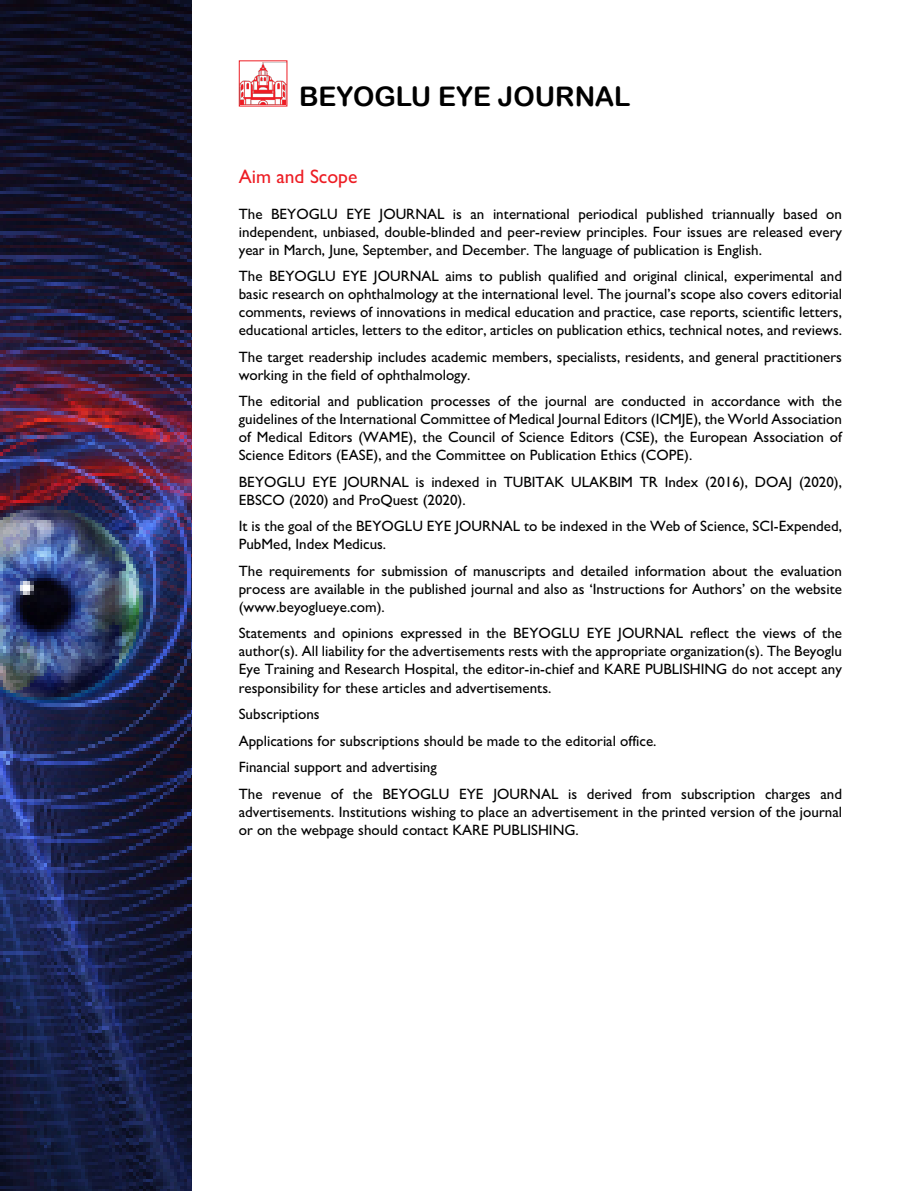
<style>
.page{position:relative;width:915px;height:1191px;background:#fff}
.page>*{position:absolute;margin:0;border:0;box-sizing:border-box;transform-origin:0 0}
.t1{font:27px "Arial Rounded MT Bold";color:#000}
.t2{font:500 19.5px "Gill Sans MT Pro";color:#ed1d24}
.t3{font:500 15px/18px "Gill Sans MT Pro";color:#000;text-align:justify}
</style>
<div class="page">
<div style="left:239px;top:60px;width:48px;height:47px;border:1px solid #ed1d24"></div>
<img style="left:240px;top:63px;width:46px;height:42px">
<img style="left:0;top:0;width:191px;height:1191px">
<h1 class="t1" style="left:299px;top:81px;width:333px">BEYOGLU EYE JOURNAL</h1>
<h2 class="t2" style="left:239px;top:165px;width:120px">Aim and Scope</h2>
<p class="t3" style="left:239px;top:205px;width:604px">The BEYOGLU EYE JOURNAL is an international periodical published triannually based on independent, unbiased, double-blinded and peer-review principles. Four issues are released every year in March, June, September, and December. The language of publication is English.</p>
<p class="t3" style="left:239px;top:267px;width:604px">The BEYOGLU EYE JOURNAL aims to publish qualified and original clinical, experimental and basic research on ophthalmology at the international level. The journal’s scope also covers editorial comments, reviews of innovations in medical education and practice, case reports, scientific letters, educational articles, letters to the editor, articles on publication ethics, technical notes, and reviews.</p>
<p class="t3" style="left:239px;top:348px;width:604px">The target readership includes academic members, specialists, residents, and general practitioners working in the field of ophthalmology.</p>
<p class="t3" style="left:239px;top:392px;width:604px">The editorial and publication processes of the journal are conducted in accordance with the guidelines of the International Committee of Medical Journal Editors (ICMJE), the World Association of Medical Editors (WAME), the Council of Science Editors (CSE), the European Association of Science Editors (EASE), and the Committee on Publication Ethics (COPE).</p>
<p class="t3" style="left:239px;top:473px;width:604px">BEYOGLU EYE JOURNAL is indexed in TUBITAK ULAKBIM TR Index (2016), DOAJ (2020),<br>EBSCO (2020) and ProQuest (2020).</p>
<p class="t3" style="left:239px;top:517px;width:604px">It is the goal of the BEYOGLU EYE JOURNAL to be indexed in the Web of Science, SCI-Expended,<br>PubMed, Index Medicus.</p>
<p class="t3" style="left:239px;top:562px;width:604px">The requirements for submission of manuscripts and detailed information about the evaluation process are available in the published journal and also as ‘Instructions for Authors’ on the website (www.beyoglueye.com).</p>
<p class="t3" style="left:239px;top:624px;width:604px">Statements and opinions expressed in the BEYOGLU EYE JOURNAL reflect the views of the author(s). All liability for the advertisements rests with the appropriate organization(s). The Beyoglu Eye Training and Research Hospital, the editor-in-chief and KARE PUBLISHING do not accept any responsibility for these articles and advertisements.</p>
<p class="t3" style="left:239px;top:700px;width:604px;line-height:26.5px;text-align:left">Subscriptions<br>Applications for subscriptions should be made to the editorial office.<br>Financial support and advertising<br>The revenue of the BEYOGLU EYE JOURNAL is derived from subscription charges and</p>
<p class="t3" style="left:239px;top:802px;width:604px">advertisements. Institutions wishing to place an advertisement in the printed version of the journal or on the webpage should contact KARE PUBLISHING.</p>
</div>
